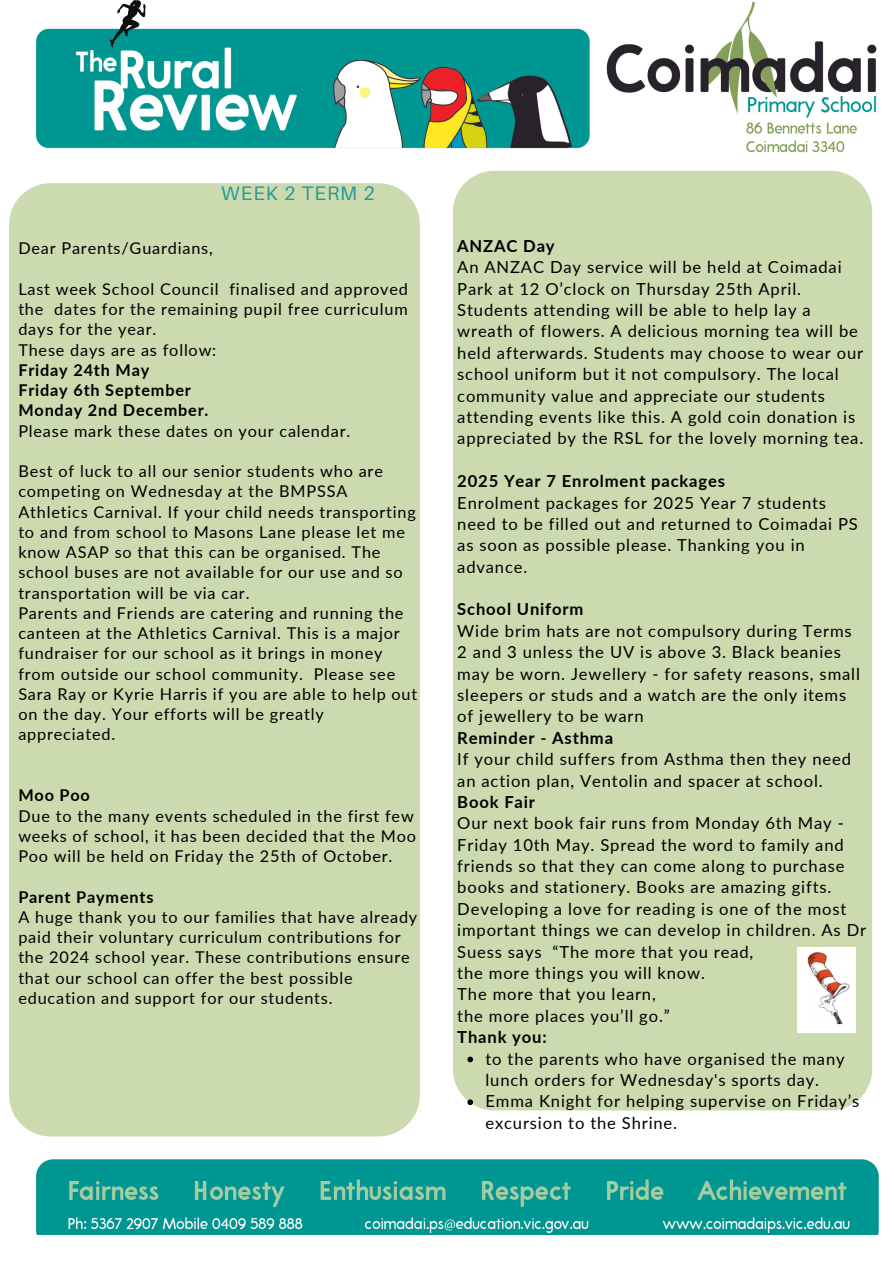
<style>
.page{position:relative;width:894px;height:1264px;background:#fff}
.page>*{position:absolute;margin:0;border:0;box-sizing:border-box;transform-origin:0 0}
.t1{font:19.65px "Aileron";letter-spacing:.05em;color:#289a94}
.t2{font:16.65px/21.3px "Lato";letter-spacing:.05em;color:#000}
.t3{font:700 16.65px "Lato";letter-spacing:.05em;color:#000}
.t4{font:16.2px/20.2px "Lato";letter-spacing:.05em;color:#000}
.t5{font:700 16.2px "Lato";letter-spacing:.05em;color:#000}
</style>
<div class="page">
<img style="left:36px;top:1px;width:842px;height:1233px">
<div style="left:9px;top:183px;width:411px;height:953px;background:#ccdaaf;border-radius:42px"></div>
<div style="left:452px;top:171px;width:419px;height:939px;background:#ccdaaf"></div>
<svg style="left:110px;top:0;width:36px;height:47px"></svg>
<img style="left:797px;top:947px;width:58px;height:85px">
<svg style="left:467px;top:1056px;width:6px;height:6px"></svg>
<svg style="left:467px;top:1099px;width:6px;height:6px"></svg>
<p class="t1" style="left:221px;top:181px;width:155px">WEEK 2 TERM 2</p>
<h1 class="t4" style="left:18px;top:238px;width:196px">Dear Parents/Guardians,</h1>
<p class="t4" style="left:18px;top:278px;width:391px;text-align:justify">Last week School Council finalised and approved the dates for the remaining pupil free curriculum days for the year.</p>
<p class="t4" style="left:18px;top:339px;width:199px">These days are as follow:</p>
<p class="t5" style="left:18px;top:360px;width:132px">Friday 24th May</p>
<p class="t5" style="left:18px;top:380px;width:174px">Friday 6th September</p>
<p class="t5" style="left:18px;top:400px;width:191px">Monday 2nd December.</p>
<p class="t4" style="left:18px;top:420px;width:333px">Please mark these dates on your calendar.</p>
<p class="t4" style="left:18px;top:460px;width:399px">Best of luck to all our senior students who are competing on Wednesday at the BMPSSA Athletics Carnival. If your child needs transporting to and from school to Masons Lane please let me know ASAP so that this can be organised. The school buses are not available for our use and so transportation will be via car.</p>
<p class="t4" style="left:18px;top:602px;width:400px">Parents and Friends are catering and running the canteen at the Athletics Carnival. This is a major fundraiser for our school as it brings in money from outside our school community. Please see Sara Ray or Kyrie Harris if you are able to help out on the day. Your efforts will be greatly appreciated.</p>
<p class="t5" style="left:18px;top:785px;width:73px">Moo Poo</p>
<p class="t4" style="left:18px;top:805px;width:399px">Due to the many events scheduled in the first few weeks of school, it has been decided that the Moo<br>Poo will be held on Friday the 25th of October.</p>
<p class="t5" style="left:18px;top:886px;width:137px">Parent Payments</p>
<p class="t4" style="left:18px;top:906px;width:400px">A huge thank you to our families that have already paid their voluntary curriculum contributions for the 2024 school year. These contributions ensure that our school can offer the best possible education and support for our students.</p>
<p class="t3" style="left:457px;top:235px;width:99px">ANZAC Day</p>
<p class="t2" style="left:457px;top:256px;width:407px">An ANZAC Day service will be held at Coimadai Park at 12 O’clock on Thursday 25th April.<br>Students attending will be able to help lay a wreath of flowers. A delicious morning tea will be held afterwards. Students may choose to wear our school uniform but it not compulsory. The local community value and appreciate our students attending events like this. A gold coin donation is appreciated by the RSL for the lovely morning tea.</p>
<p class="t3" style="left:457px;top:470px;width:269px">2025 Year 7 Enrolment packages</p>
<p class="t2" style="left:457px;top:491px;width:402px">Enrolment packages for 2025 Year 7 students need to be filled out and returned to Coimadai PS as soon as possible please. Thanking you in advance.</p>
<p class="t3" style="left:457px;top:599px;width:127px">School Uniform</p>
<p class="t2" style="left:457px;top:619px;width:404px">Wide brim hats are not compulsory during Terms 2 and 3 unless the UV is above 3. Black beanies may be worn. Jewellery - for safety reasons, small sleepers or studs and a watch are the only items of jewellery to be warn</p>
<p class="t3" style="left:457px;top:727px;width:157px">Reminder - Asthma</p>
<p class="t2" style="left:457px;top:748px;width:395px">If your child suffers from Asthma then they need an action plan, Ventolin and spacer at school.</p>
<p class="t3" style="left:457px;top:791px;width:79px">Book Fair</p>
<p class="t2" style="left:457px;top:812px;width:410px">Our next book fair runs from Monday 6th May - Friday 10th May. Spread the word to family and friends so that they can come along to purchase books and stationery. Books are amazing gifts.<br>Developing a love for reading is one of the most important things we can develop in children. As Dr Suess says “The more that you read,</p>
<p class="t2" style="left:457px;top:961px;width:249px">the more things you will know.</p>
<p class="t2" style="left:457px;top:983px;width:200px">The more that you learn,</p>
<p class="t2" style="left:457px;top:1004px;width:214px">the more places you’ll go.”</p>
<p class="t3" style="left:457px;top:1026px;width:91px">Thank you:</p>
<p class="t2" style="left:485px;top:1047px;width:360px">to the parents who have organised the many lunch orders for Wednesday's sports day.</p>
<p class="t2" style="left:485px;top:1090px;width:375px">Emma Knight for helping supervise on Friday’s excursion to the Shrine.</p>
</div>
